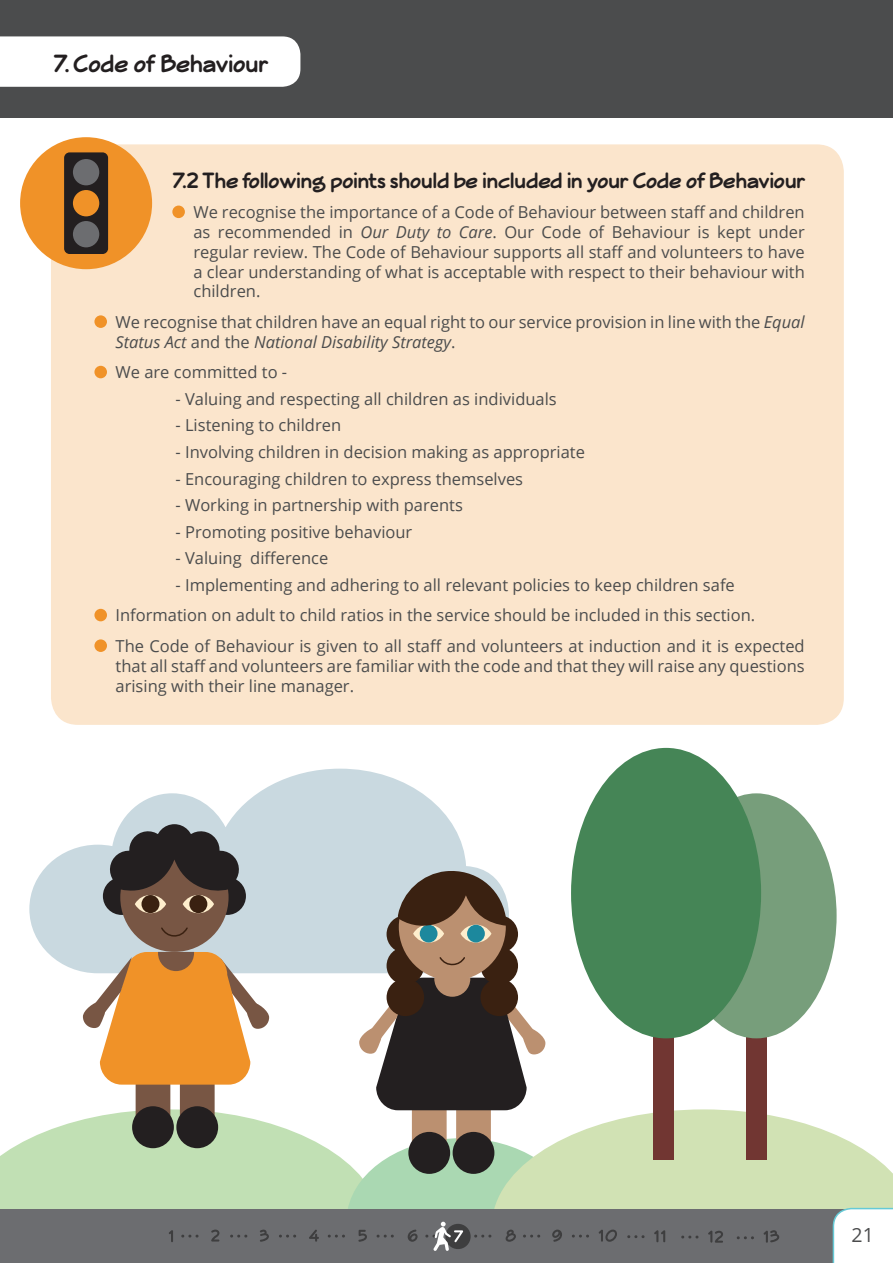
<style>
.page{position:relative;width:893px;height:1263px;background:#fff}
.page>*{position:absolute;margin:0;border:0;box-sizing:border-box;transform-origin:0 0}
.t1{font:700 27px "Veggieburger";color:#231f20}
.t2{font:700 24px "Veggieburger";color:#231f20}
.t3{font:19.5px "Open Sans";color:#4b4c4d}
.t4{font:16.5px/19.8px "Open Sans";color:#4b4c4d}
.s1{font-style:italic}
</style>
<div class="page">
<div style="left:51px;top:144px;width:793px;height:581px;background:#fbe5cc;border-radius:27px"></div>
<div style="left:172px;top:206px;width:13px;height:12px;background:#f09228;border-radius:50%"></div>
<div style="left:94px;top:315px;width:13px;height:13px;background:#f09228;border-radius:50%"></div>
<div style="left:94px;top:366px;width:13px;height:12px;background:#f09228;border-radius:50%"></div>
<div style="left:94px;top:609px;width:13px;height:12px;background:#f09228;border-radius:50%"></div>
<div style="left:94px;top:639px;width:13px;height:13px;background:#f09228;border-radius:50%"></div>
<div style="left:676px;top:793px;width:161px;height:245px;background:#779e7b;border-radius:50%"></div>
<div style="left:571px;top:748px;width:190px;height:290px;background:#458556;border-radius:50%"></div>
<svg style="left:29px;top:769px;width:480px;height:183px;fill:#c9d9e0"></svg>
<div style="left:156px;top:824px;width:37px;height:38px;background:#231f20;border-radius:50%"></div>
<div style="left:103px;top:877px;width:37px;height:38px;background:#231f20;border-radius:50%"></div>
<div style="left:208px;top:877px;width:38px;height:38px;background:#231f20;border-radius:50%"></div>
<div style="left:120px;top:843px;width:109px;height:109px;background:#785644;border-radius:50%"></div>
<svg style="left:161px;top:927px;width:27px;height:10px"></svg>
<svg style="left:107px;top:829px;width:135px;height:84px"></svg>
<div style="left:141px;top:895px;width:18px;height:18px;background:#3a2111;border-radius:50%"></div>
<div style="left:387px;top:915px;width:37px;height:38px;background:#3a2111;border-radius:50%"></div>
<div style="left:387px;top:947px;width:37px;height:37px;background:#3a2111;border-radius:50%"></div>
<div style="left:480px;top:915px;width:38px;height:38px;background:#3a2111;border-radius:50%"></div>
<div style="left:480px;top:947px;width:38px;height:37px;background:#3a2111;border-radius:50%"></div>
<div style="left:399px;top:873px;width:107px;height:107px;background:#bb9070;border-radius:50%"></div>
<svg style="left:398px;top:868px;width:109px;height:75px"></svg>
<div style="left:0;top:0;width:893px;height:118px;background:#4b4c4d"></div>
<div style="left:0;top:36px;width:300px;height:51px;background:#fff"></div>
<div style="left:20px;top:137px;width:132px;height:132px;background:#f09228;border-radius:50%"></div>
<div style="left:64px;top:152px;width:44px;height:102px;background:#231f20;border-radius:5px"></div>
<div style="left:73px;top:159px;width:26px;height:26px;background:#6c6d70;border-radius:50%"></div>
<div style="left:73px;top:190px;width:26px;height:26px;background:#f09228;border-radius:50%"></div>
<div style="left:73px;top:221px;width:26px;height:26px;background:#6c6d70;border-radius:50%"></div>
<svg style="left:0;top:952px;width:893px;height:311px"></svg>
<h1 class="t1" style="left:54px;top:49px;width:217px">7. Code of Behaviour</h1>
<h2 class="t2" style="left:172px;top:167px;width:635px">7.2 The following points should be included in your Code of Behaviour</h2>
<p class="t4" style="left:193px;top:202px;width:613px;text-align:justify">We recognise the importance of a Code of Behaviour between staff and children as recommended in <span class="s1">Our Duty to Care</span>. Our Code of Behaviour is kept under regular review. The Code of Behaviour supports all staff and volunteers to have a clear understanding of what is acceptable with respect to their behaviour with children.</p>
<p class="t4" style="left:116px;top:312px;width:691px">We recognise that children have an equal right to our service provision in line with the <span class="s1">Equal<br>Status Act</span> and the <span class="s1">National Disability Strategy</span>.</p>
<p class="t4" style="left:116px;top:362px;width:173px">We are committed to -</p>
<p class="t4" style="left:175px;top:389px;width:383px">- Valuing and respecting all children as individuals</p>
<p class="t4" style="left:175px;top:415px;width:167px">- Listening to children</p>
<p class="t4" style="left:175px;top:442px;width:411px">- Involving children in decision making as appropriate</p>
<p class="t4" style="left:175px;top:468px;width:349px">- Encouraging children to express themselves</p>
<p class="t4" style="left:175px;top:495px;width:289px">- Working in partnership with parents</p>
<p class="t4" style="left:175px;top:521px;width:238px">- Promoting positive behaviour</p>
<p class="t4" style="left:175px;top:548px;width:154px">- Valuing difference</p>
<p class="t4" style="left:116px;top:569px;width:691px;line-height:30.6px;text-indent:60px">- Implementing and adhering to all relevant policies to keep children safe<br>Information on adult to child ratios in the service should be included in this section.<br>The Code of Behaviour is given to all staff and volunteers at induction and it is expected</p>
<p class="t4" style="left:116px;top:655px;width:691px">that all staff and volunteers are familiar with the code and that they will raise any questions arising with their line manager.</p>
<p class="t3" style="left:852px;top:1222px;width:24px">21</p>
</div>
